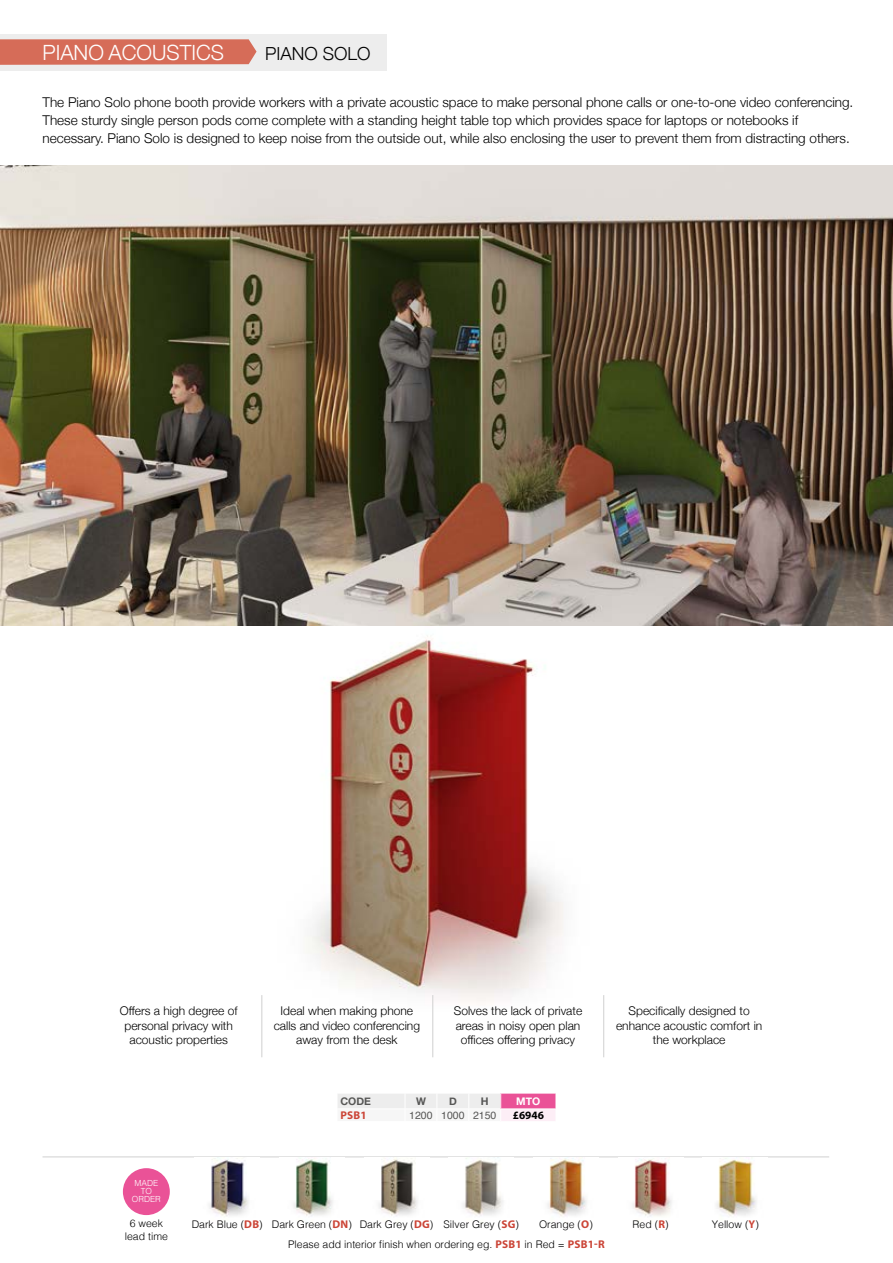
<style>
.page{position:relative;width:893px;height:1263px;background:#fff}
.page>*{position:absolute;margin:0;border:0;box-sizing:border-box;transform-origin:0 0}
.t1{font:300 21px "Helvetica Neue";color:#fff}
.t2{font:300 18px "Helvetica Neue";color:#000}
.t3{font:300 13.5px/18px "Helvetica Neue";color:#000}
.t4{font:300 12px/14.4px "Helvetica Neue";color:#000;text-align:center}
.t5{font:700 11.25px "Myriad Pro";color:#000}
.t6{font:700 11.25px "Myriad Pro";color:#cb4537}
.t7{font:300 10.5px "Helvetica";color:#000}
.t8{font:10.5px "Helvetica";color:#575756}
.t9{font:700 10.5px "Helvetica Neue";color:#575756}
.t10{font:700 10.5px "Helvetica Neue";color:#fff}
.t11{font:300 8.4px/8.4px "Helvetica";color:#fff;text-align:center}
.s1{font-family:"Myriad Pro";font-weight:700;font-size:11.25px;color:#cb4537}
</style>
<div class="page">
<hr style="left:892px;top:34px;width:1px;height:36px;background:#ededed">
<svg style="left:892px;top:39px;width:1px;height:26px"></svg>
<img style="left:261px;top:635px;width:344px;height:400px">
<div style="left:501px;top:1093px;width:55px;height:16px;background:#ea5297"></div>
<div style="left:501px;top:1109px;width:55px;height:13px;background:#fdeef6"></div>
<hr style="left:501px;top:1093px;width:55px;height:1px;background:#fff">
<hr style="left:501px;top:1108px;width:55px;height:1px;background:#fff">
<hr style="left:501px;top:1121px;width:55px;height:1px;background:#fff">
<svg style="left:338px;top:1093px;width:163px;height:16px"></svg>
<hr style="left:603px;top:995px;width:1px;height:62px;background:#d0d0d0">
<hr style="left:433px;top:995px;width:1px;height:62px;background:#d0d0d0">
<hr style="left:262px;top:995px;width:1px;height:62px;background:#d0d0d0">
<hr style="left:43px;top:1157px;width:786px;height:1px;background:#d0d0d0">
<div style="left:0;top:34px;width:387px;height:36px;background:#ededed"></div>
<svg style="left:0;top:39px;width:257px;height:26px;background:#d7725f"></svg>
<img style="left:0;top:166px;width:892px;height:459px">
<hr style="left:892px;top:166px;width:1px;height:459px;background:#f6f6f6">
<img style="left:195px;top:1157px;width:65px;height:60px">
<img style="left:364px;top:1157px;width:65px;height:59px">
<img style="left:449px;top:1157px;width:65px;height:59px">
<img style="left:618px;top:1157px;width:65px;height:60px">
<img style="left:703px;top:1157px;width:65px;height:59px">
<img style="left:279px;top:1157px;width:65px;height:59px">
<img style="left:533px;top:1157px;width:65px;height:60px">
<div style="left:123px;top:1168px;width:47px;height:47px;background:#ea5297;border-radius:50%"></div>
<h1 class="t1" style="left:43px;top:35px;width:183px">PIANO ACOUSTICS</h1>
<h2 class="t2" style="left:265px;top:39px;width:107px">PIANO SOLO</h2>
<p class="t3" style="left:43px;top:92px;width:812px">The Piano Solo phone booth provide workers with a private acoustic space to make personal phone calls or one-to-one video conferencing.<br>These sturdy single person pods come complete with a standing height table top which provides space for laptops or notebooks if necessary. Piano Solo is designed to keep noise from the outside out, while also enclosing the user to prevent them from distracting others.</p>
<p class="t4" style="left:120px;top:1003px;width:119px">Offers a high degree of personal privacy with acoustic properties</p>
<p class="t11" style="left:132px;top:1178px;width:30px">MADE<br>TO<br>ORDER</p>
<p class="t4" style="left:274px;top:1003px;width:148px">Ideal when making phone calls and video conferencing away from the desk</p>
<p class="t4" style="left:616px;top:1003px;width:148px">Specifically designed to enhance acoustic comfort in the workplace</p>
<p class="t4" style="left:454px;top:1003px;width:130px">Solves the lack of private areas in noisy open plan offices offering privacy</p>
<p class="t9" style="left:340px;top:1093px;width:32px">CODE</p>
<p class="t9" style="left:416px;top:1093px;width:11px">W</p>
<p class="t9" style="left:449px;top:1093px;width:9px">D</p>
<p class="t9" style="left:481px;top:1093px;width:9px">H</p>
<p class="t10" style="left:516px;top:1093px;width:26px">MTO</p>
<p class="t6" style="left:340px;top:1108px;width:28px">PSB1</p>
<p class="t8" style="left:409px;top:1107px;width:89px">1200 1000 2150</p>
<p class="t5" style="left:513px;top:1108px;width:33px">£6946</p>
<p class="t7" style="left:130px;top:1214px;width:35px">6 week</p>
<p class="t7" style="left:192px;top:1215px;width:329px">Dark Blue (<span class="s1">DB</span>) Dark Green (<span class="s1">DN</span>) Dark Grey (<span class="s1">DG</span>) Silver Grey (<span class="s1">SG</span>)</p>
<p class="t7" style="left:539px;top:1215px;width:55px">Orange (<span class="s1">O</span>)</p>
<p class="t7" style="left:633px;top:1215px;width:38px">Red (<span class="s1">R</span>)</p>
<p class="t7" style="left:712px;top:1215px;width:49px">Yellow (<span class="s1">Y</span>)</p>
<p class="t7" style="left:125px;top:1227px;width:45px">lead time</p>
<p class="t7" style="left:288px;top:1235px;width:318px">Please add interior finish when ordering eg. <span class="s1">PSB1</span> in Red = <span class="s1">PSB1-R</span></p>
</div>
